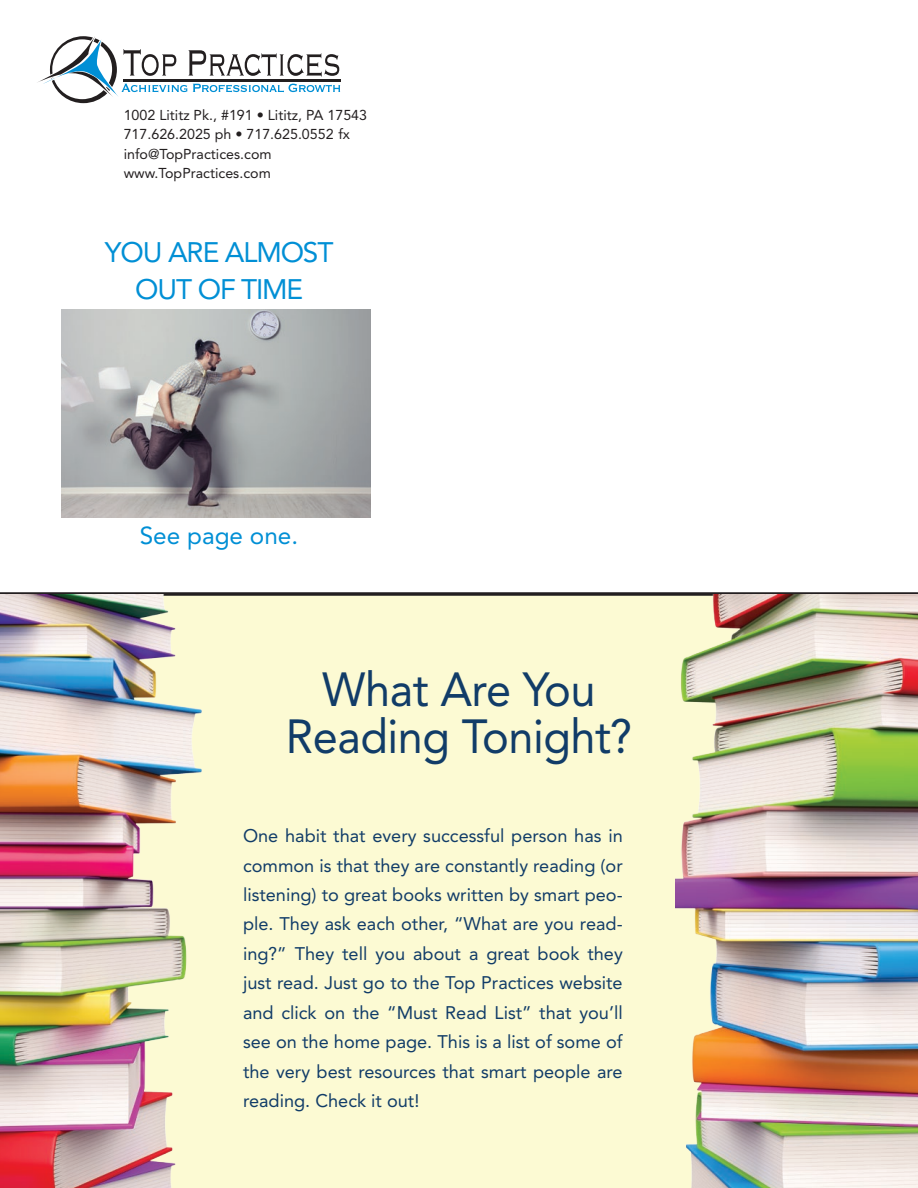
<style>
.page{position:relative;width:918px;height:1188px;background:#fff}
.page>*{position:absolute;margin:0;border:0;box-sizing:border-box;transform-origin:0 0}
.t1{font:47.55px/47.5px "Avenir LT Std";letter-spacing:-.01em;color:#113c68;text-align:center;scale:.95 1}
.t2{font:28.05px/36.3px "Avenir LT Std";letter-spacing:-.04em;color:#008fd5;text-align:center}
.t3{font:24.3px "Avenir LT Std";color:#008fd5}
.t4{font:18.15px/29.4px "Avenir LT Std";color:#113c68;text-align:justify}
.t5{font:14.25px/19.5px "Avenir LT Std";color:#231f20}
</style>
<div class="page">
<div style="left:0;top:594px;width:918px;height:594px;background:#fcfad3"></div>
<svg style="left:37px;top:36px;width:303px;height:67px"></svg>
<hr style="left:123px;top:79px;width:218px;height:3px;background:#231f20">
<svg style="left:0;top:592px;width:918px;height:4px;background:#3d3a3a"></svg>
<img style="left:61px;top:310px;width:309px;height:207px">
<img style="left:0;top:594px;width:338px;height:594px">
<img style="left:675px;top:594px;width:243px;height:594px">
<p class="t5" style="left:124px;top:105px;width:245px">1002 Lititz Pk., #191 • Lititz, PA 17543<br>717.626.2025 ph • 717.625.0552 fx info@TopPractices.com www.TopPractices.com</p>
<h2 class="t2" style="left:105px;top:235px;width:230px">YOU ARE ALMOST<br>OUT OF TIME</h2>
<h3 class="t3" style="left:140px;top:522px;width:160px">See page one.</h3>
<h1 class="t1" style="left:286px;top:666px;width:366px">What Are You<br>Reading Tonight?</h1>
<p class="t4" style="left:243px;top:821px;width:381px">One habit that every successful person has in common is that they are constantly reading (or listening) to great books written by smart peo&shy;ple. They ask each other, “What are you read&shy;ing?” They tell you about a great book they just read. Just go to the Top Practices website and click on the “Must Read List” that you’ll see on the home page. This is a list of some of the very best resources that smart people are reading. Check it out!</p>
</div>
